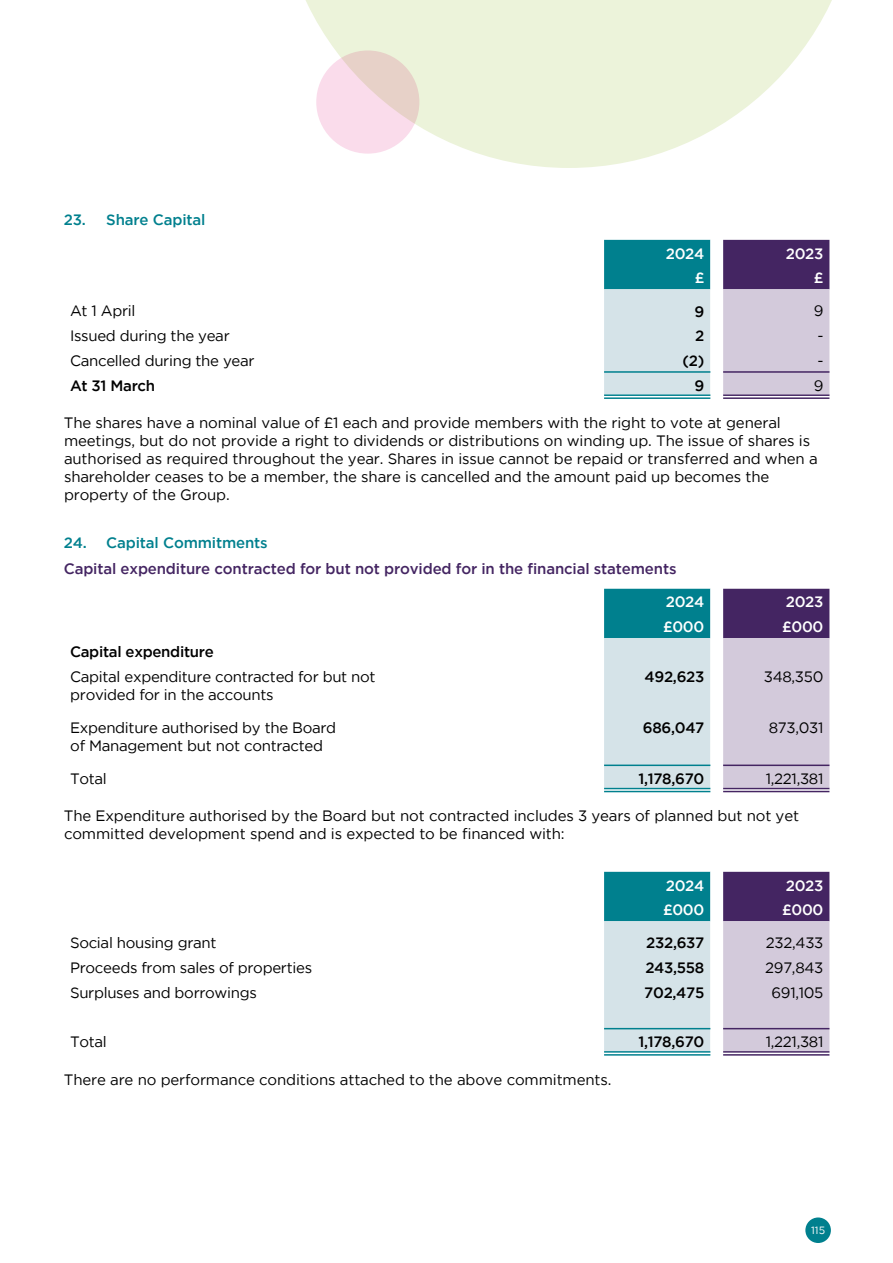
<style>
.page{position:relative;width:893px;height:1263px;background:#fff}
.page>*{position:absolute;margin:0;border:0;box-sizing:border-box;transform-origin:0 0}
.t1{font:15px/18px "Gotham";letter-spacing:-.01em;color:#000}
.t2{font:500 15px "Gotham";letter-spacing:-.02em;color:#000}
.t3{font:500 15px "Gotham";letter-spacing:-.01em;color:#442562}
.t4{font:500 15px "Gotham";letter-spacing:-.02em;color:#fff}
.t5{font:500 15px "Gotham";letter-spacing:-.01em;color:#00808e}
.t6{font:10.5px "Gotham";color:#fff}
</style>
<div class="page">
<svg style="left:604px;top:240px;width:225px;height:156px;background:#a0b0c3"></svg>
<hr style="left:604px;top:371px;width:106px;height:2px;background:#00808e">
<hr style="left:604px;top:394px;width:106px;height:2px;background:#00808e">
<hr style="left:604px;top:397px;width:106px;height:2px;background:#00808e">
<hr style="left:723px;top:371px;width:106px;height:2px;background:#442562">
<hr style="left:723px;top:394px;width:106px;height:2px;background:#442562">
<hr style="left:723px;top:397px;width:106px;height:2px;background:#442562">
<svg style="left:604px;top:589px;width:225px;height:201px;background:#acb9ca"></svg>
<svg style="left:604px;top:789px;width:106px;height:2px"></svg>
<hr style="left:723px;top:788px;width:106px;height:4px;background:#d2cad9">
<hr style="left:604px;top:764px;width:106px;height:2px;background:#00808e">
<hr style="left:604px;top:788px;width:106px;height:1px;background:#00808e">
<hr style="left:604px;top:791px;width:106px;height:1px;background:#00808e">
<hr style="left:723px;top:764px;width:106px;height:2px;background:#442562">
<hr style="left:723px;top:788px;width:106px;height:1px;background:#442562">
<hr style="left:723px;top:791px;width:106px;height:1px;background:#442562">
<svg style="left:604px;top:872px;width:225px;height:181px;background:#a6b5c7"></svg>
<svg style="left:604px;top:1052px;width:106px;height:1px"></svg>
<svg style="left:723px;top:1052px;width:106px;height:1px"></svg>
<hr style="left:604px;top:1028px;width:106px;height:1px;background:#00808e">
<hr style="left:604px;top:1051px;width:106px;height:1px;background:#00808e">
<hr style="left:604px;top:1054px;width:106px;height:1px;background:#00808e">
<hr style="left:723px;top:1028px;width:106px;height:1px;background:#442562">
<hr style="left:723px;top:1051px;width:106px;height:1px;background:#442562">
<hr style="left:723px;top:1054px;width:106px;height:1px;background:#442562">
<svg style="left:305px;top:0;width:527px;height:168px;fill:#ecf3da"></svg>
<svg style="left:316px;top:50px;width:103px;height:104px;background:#f3d8df"></svg>
<div style="left:805px;top:1217px;width:26px;height:26px;background:#00808e;border-radius:50%"></div>
<p class="t5" style="left:64px;top:211px;width:143px">23. Share Capital</p>
<p class="t4" style="left:666px;top:245px;width:40px">2024</p>
<p class="t4" style="left:786px;top:245px;width:39px">2023</p>
<p class="t4" style="left:695px;top:269px;width:11px">£</p>
<p class="t4" style="left:814px;top:269px;width:11px">£</p>
<p class="t1" style="left:70px;top:302px;width:67px">At 1 April</p>
<p class="t2" style="left:694px;top:303px;width:11px">9</p>
<p class="t1" style="left:814px;top:302px;width:11px">9</p>
<p class="t1" style="left:70px;top:327px;width:161px">Issued during the year</p>
<p class="t2" style="left:695px;top:327px;width:11px">2</p>
<p class="t1" style="left:817px;top:327px;width:8px">-</p>
<p class="t1" style="left:70px;top:351px;width:186px">Cancelled during the year</p>
<p class="t2" style="left:683px;top:352px;width:23px">(2)</p>
<p class="t1" style="left:817px;top:351px;width:8px">-</p>
<p class="t2" style="left:70px;top:377px;width:87px">At 31 March</p>
<p class="t2" style="left:694px;top:377px;width:11px">9</p>
<p class="t1" style="left:814px;top:376px;width:11px">9</p>
<p class="t1" style="left:64px;top:413px;width:755px">The shares have a nominal value of £1 each and provide members with the right to vote at general meetings, but do not provide a right to dividends or distributions on winding up. The issue of shares is authorised as required throughout the year. Shares in issue cannot be repaid or transferred and when a shareholder ceases to be a member, the share is cancelled and the amount paid up becomes the property of the Group.</p>
<p class="t5" style="left:64px;top:534px;width:205px">24. Capital Commitments</p>
<p class="t3" style="left:64px;top:560px;width:614px">Capital expenditure contracted for but not provided for in the financial statements</p>
<p class="t4" style="left:666px;top:594px;width:40px">2024</p>
<p class="t4" style="left:786px;top:594px;width:39px">2023</p>
<p class="t4" style="left:663px;top:618px;width:43px">£000</p>
<p class="t4" style="left:782px;top:618px;width:43px">£000</p>
<p class="t2" style="left:70px;top:643px;width:145px">Capital expenditure</p>
<p class="t1" style="left:70px;top:667px;width:307px">Capital expenditure contracted for but not provided for in the accounts</p>
<p class="t2" style="left:645px;top:668px;width:61px">492,623</p>
<p class="t1" style="left:764px;top:667px;width:61px">348,350</p>
<p class="t1" style="left:70px;top:718px;width:268px">Expenditure authorised by the Board of Management but not contracted</p>
<p class="t2" style="left:643px;top:719px;width:63px">686,047</p>
<p class="t1" style="left:769px;top:718px;width:56px">873,031</p>
<p class="t1" style="left:70px;top:769px;width:38px">Total</p>
<p class="t2" style="left:638px;top:770px;width:67px">1,178,670</p>
<p class="t1" style="left:766px;top:769px;width:59px">1,221,381</p>
<p class="t1" style="left:64px;top:807px;width:737px">The Expenditure authorised by the Board but not contracted includes 3 years of planned but not yet committed development spend and is expected to be financed with:</p>
<p class="t4" style="left:666px;top:877px;width:40px">2024</p>
<p class="t4" style="left:786px;top:877px;width:39px">2023</p>
<p class="t4" style="left:663px;top:901px;width:43px">£000</p>
<p class="t4" style="left:782px;top:901px;width:43px">£000</p>
<p class="t1" style="left:70px;top:934px;width:148px">Social housing grant</p>
<p class="t2" style="left:646px;top:935px;width:60px">232,637</p>
<p class="t1" style="left:766px;top:934px;width:59px">232,433</p>
<p class="t1" style="left:70px;top:959px;width:244px">Proceeds from sales of properties</p>
<p class="t2" style="left:645px;top:959px;width:61px">243,558</p>
<p class="t1" style="left:765px;top:959px;width:60px">297,843</p>
<p class="t1" style="left:70px;top:983px;width:188px">Surpluses and borrowings</p>
<p class="t2" style="left:644px;top:984px;width:62px">702,475</p>
<p class="t1" style="left:771px;top:983px;width:53px">691,105</p>
<p class="t1" style="left:70px;top:1033px;width:38px">Total</p>
<p class="t2" style="left:638px;top:1033px;width:67px">1,178,670</p>
<p class="t1" style="left:766px;top:1033px;width:59px">1,221,381</p>
<p class="t1" style="left:64px;top:1070px;width:549px">There are no performance conditions attached to the above commitments.</p>
<p class="t6" style="left:811px;top:1224px;width:15px">115</p>
</div>
